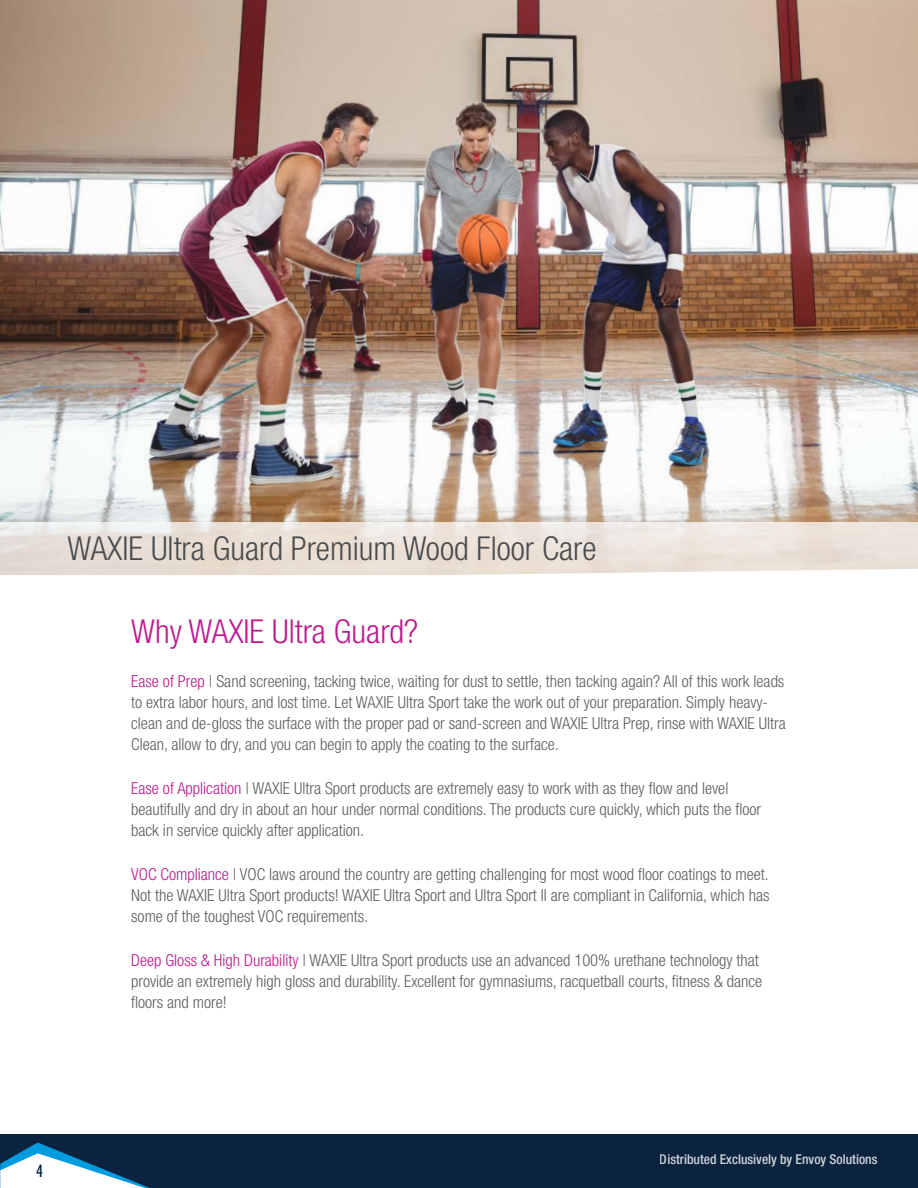
<style>
.page{position:relative;width:918px;height:1188px;background:#fff}
.page>*{position:absolute;margin:0;border:0;box-sizing:border-box;transform-origin:0 0}
._5_Product_Descripti{font:300 condensed 33px "Helvetica Neue LT Std";color:#4b4c4d}
._5_Product_Descripti-2{font:300 condensed 33px "Helvetica Neue LT Std";color:#bc1b8d}
._5_Product_Descripti-3{font:300 condensed 16.5px/21px "Helvetica Neue LT Std";color:#5f5f62}
.t1{font:500 condensed 16.5px "Futura";color:#002340}
.t2{font:500 condensed 13.5px "Helvetica Neue LT Std";color:#fff}
.s1{color:#bc1b8d}
</style>
<div class="page">
<div style="left:0;top:1134px;width:918px;height:54px;background:#0c2340"></div>
<svg style="left:0;top:1143px;width:150px;height:45px"></svg>
<img style="left:0;top:0;width:918px;height:522px">
<svg style="left:0;top:522px;width:918px;height:53px;background:#ebe2da"></svg>
<p class="_5_Product_Descripti" style="left:68px;top:529px;width:530px">WAXIE Ultra Guard Premium Wood Floor Care</p>
<p class="_5_Product_Descripti-2" style="left:131px;top:612px;width:289px">Why WAXIE Ultra Guard?</p>
<p class="_5_Product_Descripti-3" style="left:131px;top:670px;width:656px"><span class="s1">Ease of Prep</span> | Sand screening, tacking twice, waiting for dust to settle, then tacking again? All of this work leads to extra labor hours, and lost time. Let WAXIE Ultra Sport take the work out of your preparation. Simply heavy&shy;clean and de-gloss the surface with the proper pad or sand-screen and WAXIE Ultra Prep, rinse with WAXIE Ultra Clean, allow to dry, and you can begin to apply the coating to the surface.</p>
<p class="_5_Product_Descripti-3" style="left:131px;top:777px;width:632px"><span class="s1">Ease of Application</span> | WAXIE Ultra Sport products are extremely easy to work with as they flow and level beautifully and dry in about an hour under normal conditions. The products cure quickly, which puts the floor back in service quickly after application.</p>
<p class="_5_Product_Descripti-3" style="left:131px;top:863px;width:640px;text-align:justify"><span class="s1">VOC Compliance</span> | VOC laws around the country are getting challenging for most wood floor coatings to meet.<br>Not the WAXIE Ultra Sport products! WAXIE Ultra Sport and Ultra Sport II are compliant in California, which has some of the toughest VOC requirements.</p>
<p class="_5_Product_Descripti-3" style="left:131px;top:949px;width:633px"><span class="s1">Deep Gloss &amp; High Durability</span> | WAXIE Ultra Sport products use an advanced 100% urethane technology that provide an extremely high gloss and durability. Excellent for gymnasiums, racquetball courts, fitness &amp; dance floors and more!</p>
<p class="t1" style="left:36px;top:1160px;width:8px">4</p>
<p class="t2" style="left:660px;top:1152px;width:219px">Distributed Exclusively by Envoy Solutions</p>
</div>
